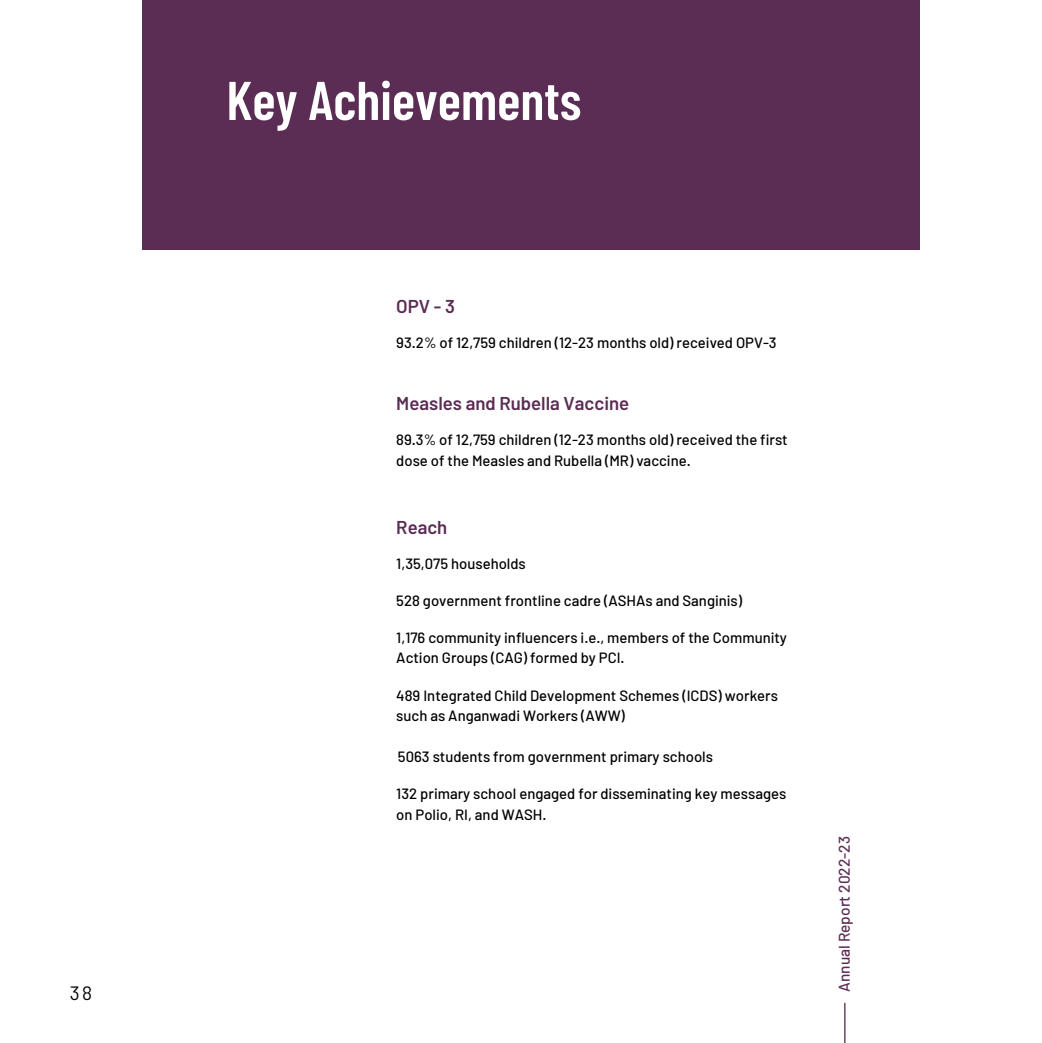
<style>
.page{position:relative;width:1042px;height:1043px;background:#fff}
.page>*{position:absolute;margin:0;border:0;box-sizing:border-box;transform-origin:0 0}
.t1{font:600 54.43px "Barlow Condensed";color:#fff}
.t2{font:19.25px "Barlow";color:#000}
.t3{font:600 18.55px "Barlow";color:#5b2c54}
.t4{font:500 15.4px "Barlow";color:#5b2c54}
.t5{font:500 14.88px/20.5px "Barlow";color:#000}
</style>
<div class="page">
<div style="left:142px;top:0;width:778px;height:249px;background:#5b2c54"></div>
<hr style="left:844px;top:1002px;width:1px;height:40px;background:#5b2c54">
<p class="t2" style="left:70px;top:979px;width:24px">38</p>
<h1 class="t1" style="left:226px;top:65px;width:356px">Key Achievements</h1>
<p class="t3" style="left:396px;top:294px;width:60px">OPV-3</p>
<p class="t5" style="left:396px;top:331px;width:382px">93.2% of 12,759 children (12-23 months old) received OPV-3</p>
<p class="t3" style="left:396px;top:392px;width:234px">Measles and Rubella Vaccine</p>
<p class="t5" style="left:396px;top:429px;width:393px">89.3% of 12,759 children (12-23 months old) received the first dose of the Measles and Rubella (MR) vaccine.</p>
<p class="t3" style="left:396px;top:515px;width:53px">Reach</p>
<p class="t5" style="left:396px;top:552px;width:131px">1,35,075 households</p>
<p class="t5" style="left:396px;top:589px;width:347px">528 government frontline cadre (ASHAs and Sanginis)</p>
<p class="t5" style="left:396px;top:626px;width:392px">1,176 community influencers i.e., members of the Community<br>Action Groups (CAG) formed by PCI.</p>
<p class="t5" style="left:396px;top:684px;width:383px">489 Integrated Child Development Schemes (ICDS) workers such as Anganwadi Workers (AWW)</p>
<p class="t5" style="left:398px;top:745px;width:316px">5063 students from government primary schools</p>
<p class="t5" style="left:396px;top:782px;width:391px">132 primary school engaged for disseminating key messages on Polio, RI, and WASH.</p>
<p class="t4" style="left:834px;top:991px;width:157px;rotate:-90deg">Annual Report 2022-23</p>
</div>
